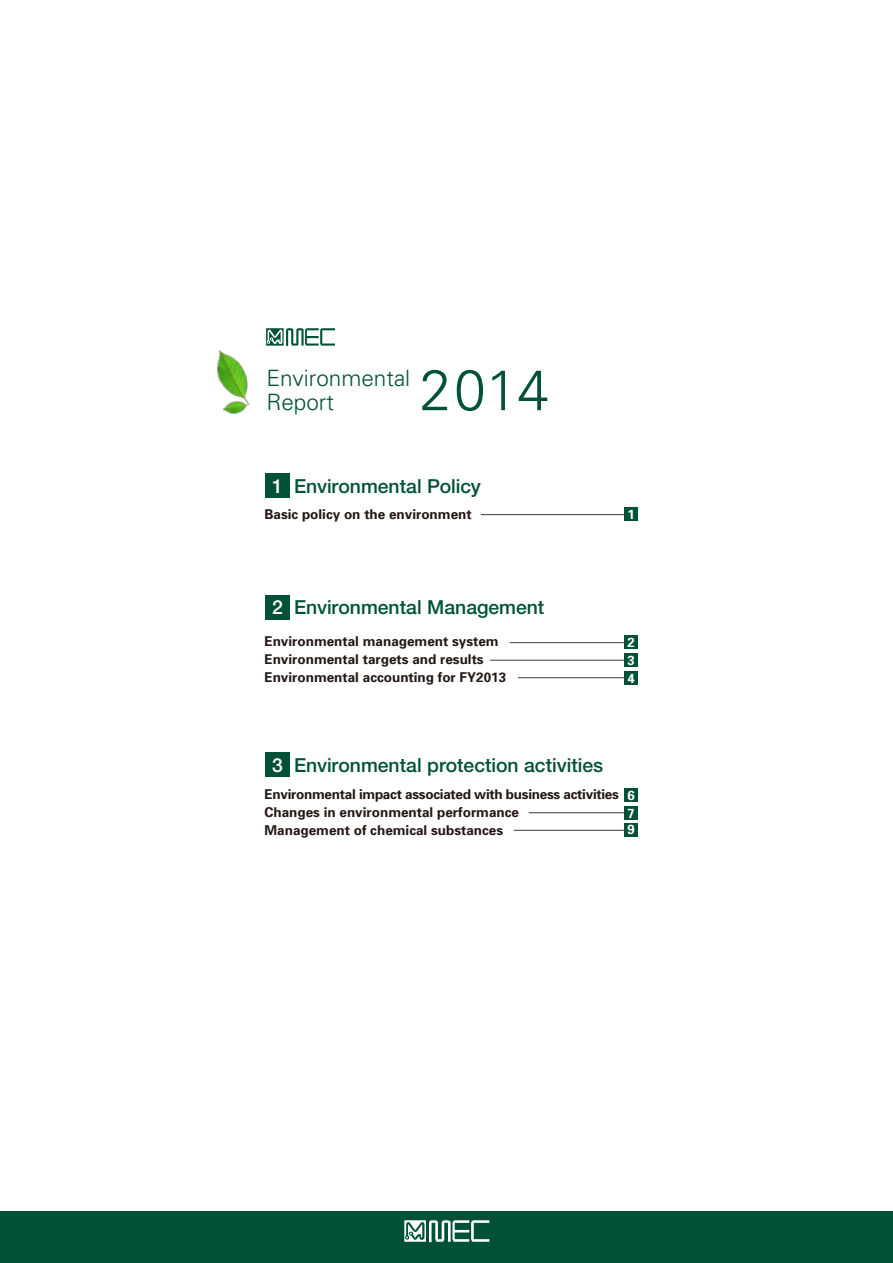
<style>
.page{position:relative;width:893px;height:1263px;background:#fff}
.page>*{position:absolute;margin:0;border:0;box-sizing:border-box;transform-origin:0 0}
.t1{font:300 57px "Univers";color:#005236}
.t2{font:300 22.5px/24px "Univers";color:#005236}
.t3{font:500 19.35px "Helvetica Neue";color:#005236}
.t4{font:700 13.5px/17.5px "Univers";color:#231815}
.t5{font:700 13.2px/17.7px "Univers";color:#fff;text-align:justify}
.s1{color:#fff}
</style>
<div class="page">
<div style="left:0;top:1212px;width:892px;height:51px;background:#005236"></div>
<svg style="left:404px;top:1220px;width:85px;height:22px"></svg>
<hr style="left:480px;top:514px;width:145px;height:1px;background:#3e3a39">
<hr style="left:509px;top:642px;width:116px;height:1px;background:#3e3a39">
<hr style="left:490px;top:660px;width:135px;height:1px;background:#3e3a39">
<hr style="left:518px;top:677px;width:107px;height:1px;background:#3e3a39">
<hr style="left:528px;top:812px;width:97px;height:1px;background:#3e3a39">
<hr style="left:513px;top:830px;width:112px;height:1px;background:#3e3a39">
<div style="left:624px;top:508px;width:13px;height:13px;background:#005236"></div>
<div style="left:624px;top:636px;width:13px;height:13px;background:#005236"></div>
<div style="left:624px;top:653px;width:13px;height:14px;background:#005236"></div>
<div style="left:624px;top:671px;width:13px;height:13px;background:#005236"></div>
<div style="left:624px;top:788px;width:13px;height:14px;background:#005236"></div>
<div style="left:624px;top:806px;width:13px;height:13px;background:#005236"></div>
<div style="left:624px;top:824px;width:13px;height:13px;background:#005236"></div>
<img style="left:216px;top:350px;width:32px;height:39px">
<img style="left:222px;top:389px;width:28px;height:26px">
<svg style="left:266px;top:328px;width:69px;height:18px"></svg>
<div style="left:266px;top:474px;width:24px;height:24px;background:#005236"></div>
<div style="left:266px;top:595px;width:24px;height:24px;background:#005236"></div>
<div style="left:266px;top:753px;width:24px;height:24px;background:#005236"></div>
<h2 class="t2" style="left:266px;top:366px;width:145px">Environmental<br>Report</h2>
<h1 class="t1" style="left:419px;top:356px;width:131px">2014</h1>
<h3 class="t3" style="left:272px;top:474px;width:210px"><span class="s1">1</span> Environmental Policy</h3>
<p class="t4" style="left:264px;top:505px;width:209px">Basic policy on the environment</p>
<p class="t5" style="left:627px;top:505px;width:9px">1</p>
<h3 class="t3" style="left:272px;top:596px;width:273px"><span class="s1">2</span> Environmental Management</h3>
<p class="t4" style="left:264px;top:632px;width:236px">Environmental management system</p>
<p class="t4" style="left:264px;top:668px;width:243px">Environmental accounting for FY2013</p>
<p class="t4" style="left:264px;top:650px;width:221px">Environmental targets and results</p>
<p class="t5" style="left:627px;top:633px;width:9px">2<br>3<br>4</p>
<h3 class="t3" style="left:272px;top:753px;width:332px"><span class="s1">3</span> Environmental protection activities</h3>
<p class="t4" style="left:264px;top:785px;width:356px">Environmental impact associated with business activities<br>Changes in environmental performance<br>Management of chemical substances</p>
<p class="t5" style="left:627px;top:786px;width:9px;line-height:17.2px">6<br>7<br>9</p>
</div>
